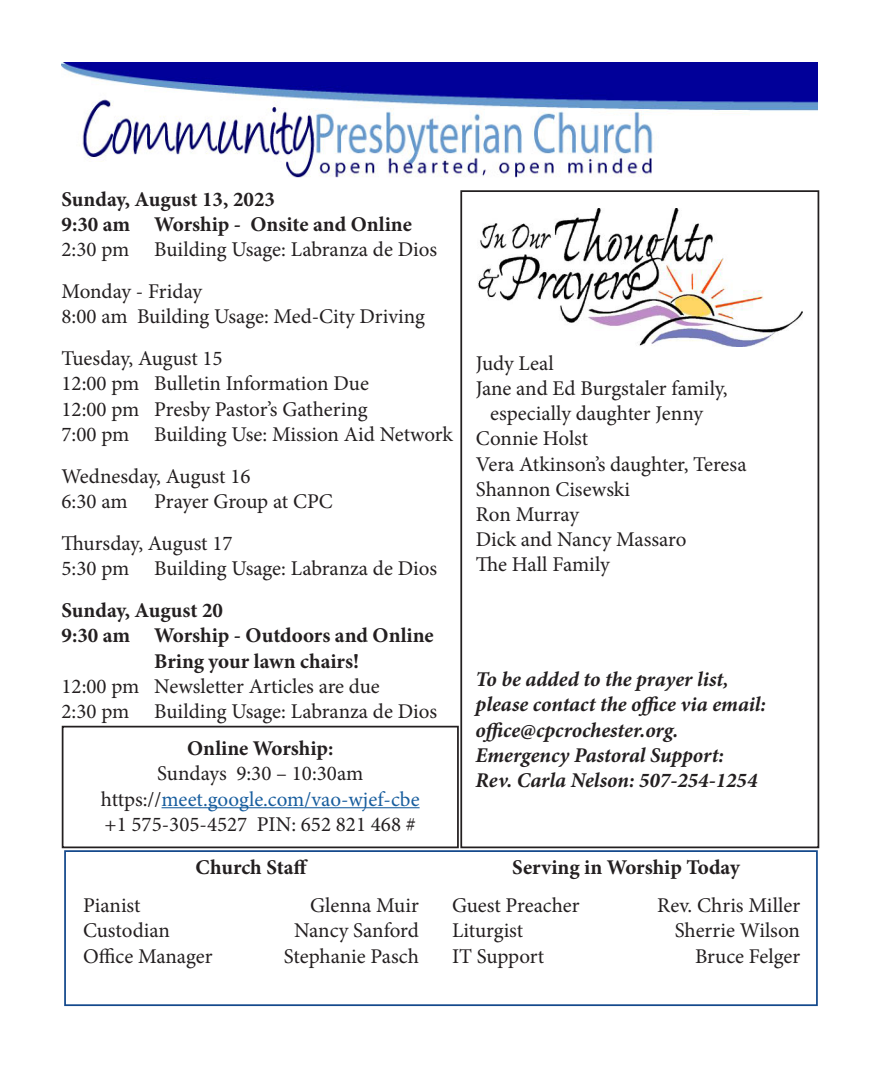
<style>
.page{position:relative;width:882px;height:1071px;background:#fff}
.page>*{position:absolute;margin:0;border:0;box-sizing:border-box;transform-origin:0 0}
.t1{font:21px "Minion Pro";color:#231f20}
.t2{font:700 21px "Minion Pro";color:#231f20}
.t3{font:italic 700 21px/25.2px "Minion Pro";letter-spacing:-.005em;color:#231f20}
.t4{font:21px "Minion Pro";color:#175d9e}
.s1{color:#231f20}
</style>
<div class="page">
<div style="left:64px;top:850px;width:754px;height:156px;border:2px solid #14498c"></div>
<div style="left:460px;top:190px;width:359px;height:658px;border:2px solid #231f20"></div>
<img style="left:62px;top:63px;width:756px;height:115px">
<hr style="left:162px;top:807px;width:258px;height:1px;background:#175d9e">
<div style="left:62px;top:726px;width:397px;height:122px;border:2px solid #231f20"></div>
<img style="left:478px;top:208px;width:324px;height:138px">
<p class="t2" style="left:62px;top:184px;width:215px">Sunday, August 13, 2023</p>
<p class="t2" style="left:62px;top:209px;width:352px">9:30 am Worship - Onsite and Online</p>
<p class="t1" style="left:62px;top:235px;width:377px">2:30 pm Building Usage: Labranza de Dios</p>
<p class="t1" style="left:62px;top:277px;width:142px">Monday - Friday</p>
<p class="t1" style="left:62px;top:302px;width:365px">8:00 am Building Usage: Med-City Driving</p>
<p class="t1" style="left:62px;top:344px;width:163px">Tuesday, August 15</p>
<p class="t1" style="left:62px;top:370px;width:309px">12:00 pm Bulletin Information Due</p>
<p class="t1" style="left:62px;top:395px;width:307px">12:00 pm Presby Pastor’s Gathering</p>
<p class="t1" style="left:62px;top:420px;width:393px">7:00 pm Building Use: Mission Aid Network</p>
<p class="t1" style="left:62px;top:462px;width:190px">Wednesday, August 16</p>
<p class="t1" style="left:62px;top:487px;width:68px">6:30 am</p>
<p class="t1" style="left:154px;top:487px;width:180px">Prayer Group at CPC</p>
<p class="t1" style="left:62px;top:529px;width:173px">Thursday, August 17</p>
<p class="t1" style="left:62px;top:554px;width:377px">5:30 pm Building Usage: Labranza de Dios</p>
<p class="t2" style="left:62px;top:596px;width:163px">Sunday, August 20</p>
<p class="t2" style="left:62px;top:621px;width:374px">9:30 am Worship - Outdoors and Online</p>
<p class="t2" style="left:154px;top:646px;width:206px">Bring your lawn chairs!</p>
<p class="t1" style="left:62px;top:672px;width:320px">12:00 pm Newsletter Articles are due</p>
<p class="t1" style="left:62px;top:697px;width:377px">2:30 pm Building Usage: Labranza de Dios</p>
<p class="t2" style="left:187px;top:734px;width:148px">Online Worship:</p>
<p class="t1" style="left:157px;top:760px;width:207px">Sundays 9:30 – 10:30am</p>
<p class="t4" style="left:101px;top:785px;width:320px"><span class="s1">https://</span>meet.google.com/vao-wjef-cbe</p>
<p class="t1" style="left:105px;top:810px;width:313px">+1 575-305-4527 PIN: 652 821 468 #</p>
<p class="t1" style="left:476px;top:349px;width:79px">Judy Leal</p>
<p class="t1" style="left:476px;top:374px;width:253px">Jane and Ed Burgstaler family,</p>
<p class="t1" style="left:490px;top:399px;width:214px">especially daughter Jenny</p>
<p class="t1" style="left:476px;top:425px;width:114px">Connie Holst</p>
<p class="t1" style="left:476px;top:450px;width:272px">Vera Atkinson’s daughter, Teresa</p>
<p class="t1" style="left:476px;top:475px;width:156px">Shannon Cisewski</p>
<p class="t1" style="left:476px;top:500px;width:105px">Ron Murray</p>
<p class="t1" style="left:476px;top:525px;width:212px">Dick and Nancy Massaro</p>
<p class="t1" style="left:476px;top:551px;width:135px">The Hall Family</p>
<p class="t3" style="left:476px;top:667px;width:255px">To be added to the prayer list,</p>
<p class="t3" style="left:476px;top:692px;width:292px">please contact the office via email: office@cpcrochester.org.</p>
<p class="t3" style="left:476px;top:742px;width:250px">Emergency Pastoral Support:</p>
<p class="t3" style="left:476px;top:767px;width:283px">Rev. Carla Nelson: 507-254-1254</p>
<p class="t2" style="left:196px;top:853px;width:114px">Church Staff</p>
<p class="t1" style="left:83px;top:891px;width:59px">Pianist</p>
<p class="t1" style="left:310px;top:891px;width:110px">Glenna Muir</p>
<p class="t1" style="left:83px;top:917px;width:88px">Custodian</p>
<p class="t1" style="left:294px;top:917px;width:126px">Nancy Sanford</p>
<p class="t1" style="left:83px;top:942px;width:131px">Office Manager</p>
<p class="t1" style="left:284px;top:942px;width:137px">Stephanie Pasch</p>
<p class="t2" style="left:512px;top:853px;width:229px">Serving in Worship Today</p>
<p class="t1" style="left:452px;top:891px;width:129px">Guest Preacher</p>
<p class="t1" style="left:657px;top:891px;width:144px">Rev. Chris Miller</p>
<p class="t1" style="left:452px;top:917px;width:73px">Liturgist</p>
<p class="t1" style="left:675px;top:917px;width:127px">Sherrie Wilson</p>
<p class="t1" style="left:452px;top:942px;width:94px">IT Support</p>
<p class="t1" style="left:695px;top:942px;width:107px">Bruce Felger</p>
</div>
